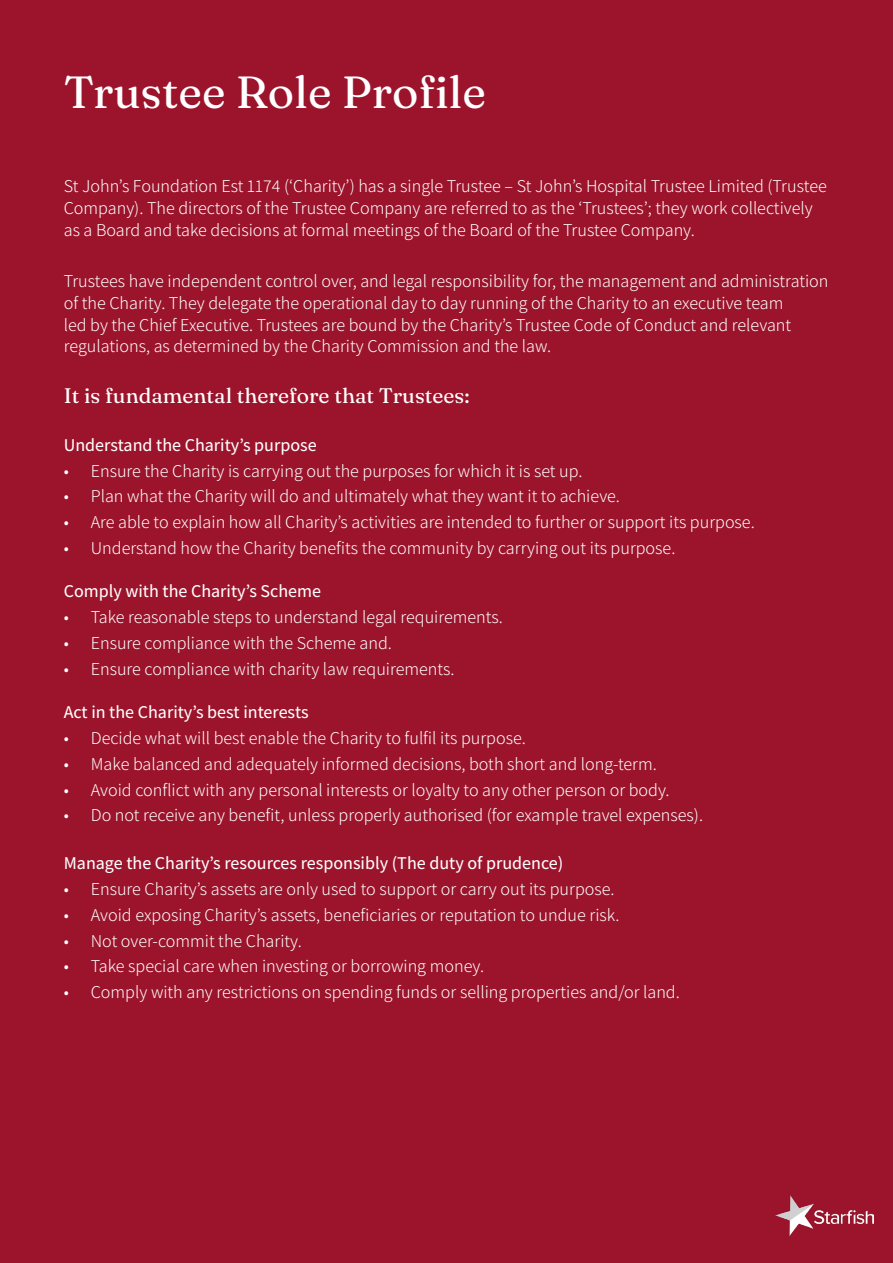
<style>
.page{position:relative;width:893px;height:1263px;background:#9c142c}
.page>*{position:absolute;margin:0;border:0;box-sizing:border-box;transform-origin:0 0}
.t1{font:45px "Fraunces 9 pt";color:#fff}
.t2{font:21px "Fraunces 9 pt";color:#fff}
.t3{font:300 18px/21.6px "Assistant";color:#fff}
.t4{font:500 18px "Assistant";color:#fff}
</style>
<div class="page">
<img style="left:776px;top:1195px;width:97px;height:41px">
<h1 class="t1" style="left:64px;top:59px;width:424px">Trustee Role Profile</h1>
<p class="t3" style="left:64px;top:175px;width:764px">St John’s Foundation Est 1174 (‘Charity’) has a single Trustee – St John’s Hospital Trustee Limited (Trustee<br>Company). The directors of the Trustee Company are referred to as the ‘Trustees’; they work collectively as a Board and take decisions at formal meetings of the Board of the Trustee Company.</p>
<p class="t3" style="left:64px;top:270px;width:766px">Trustees have independent control over, and legal responsibility for, the management and administration of the Charity. They delegate the operational day to day running of the Charity to an executive team<br>led by the Chief Executive. Trustees are bound by the Charity’s Trustee Code of Conduct and relevant regulations, as determined by the Charity Commission and the law.</p>
<p class="t2" style="left:64px;top:380px;width:407px">It is fundamental therefore that Trustees:</p>
<p class="t4" style="left:64px;top:432px;width:254px">Understand the Charity’s purpose</p>
<p class="t3" style="left:64px;top:459px;width:520px">• Ensure the Charity is carrying out the purposes for which it is set up.</p>
<p class="t3" style="left:64px;top:485px;width:558px">• Plan what the Charity will do and ultimately what they want it to achieve.</p>
<p class="t3" style="left:64px;top:510px;width:692px">• Are able to explain how all Charity’s activities are intended to further or support its purpose.</p>
<p class="t3" style="left:64px;top:536px;width:613px">• Understand how the Charity benefits the community by carrying out its purpose.</p>
<p class="t4" style="left:64px;top:579px;width:259px">Comply with the Charity’s Scheme</p>
<p class="t3" style="left:64px;top:605px;width:441px">• Take reasonable steps to understand legal requirements.</p>
<p class="t3" style="left:64px;top:631px;width:330px">• Ensure compliance with the Scheme and.</p>
<p class="t3" style="left:64px;top:657px;width:392px">• Ensure compliance with charity law requirements.</p>
<p class="t4" style="left:64px;top:700px;width:246px">Act in the Charity’s best interests</p>
<p class="t3" style="left:64px;top:726px;width:464px">• Decide what will best enable the Charity to fulfil its purpose.</p>
<p class="t3" style="left:64px;top:752px;width:595px">• Make balanced and adequately informed decisions, both short and long-term.</p>
<p class="t3" style="left:64px;top:778px;width:607px">• Avoid conflict with any personal interests or loyalty to any other person or body.</p>
<p class="t3" style="left:64px;top:804px;width:641px">• Do not receive any benefit, unless properly authorised (for example travel expenses).</p>
<p class="t4" style="left:64px;top:850px;width:501px">Manage the Charity’s resources responsibly (The duty of prudence)</p>
<p class="t3" style="left:64px;top:877px;width:552px">• Ensure Charity’s assets are only used to support or carry out its purpose.</p>
<p class="t3" style="left:64px;top:903px;width:557px">• Avoid exposing Charity’s assets, beneficiaries or reputation to undue risk.</p>
<p class="t3" style="left:64px;top:929px;width:240px">• Not over-commit the Charity.</p>
<p class="t3" style="left:64px;top:955px;width:422px">• Take special care when investing or borrowing money.</p>
<p class="t3" style="left:64px;top:980px;width:617px">• Comply with any restrictions on spending funds or selling properties and/or land.</p>
</div>
